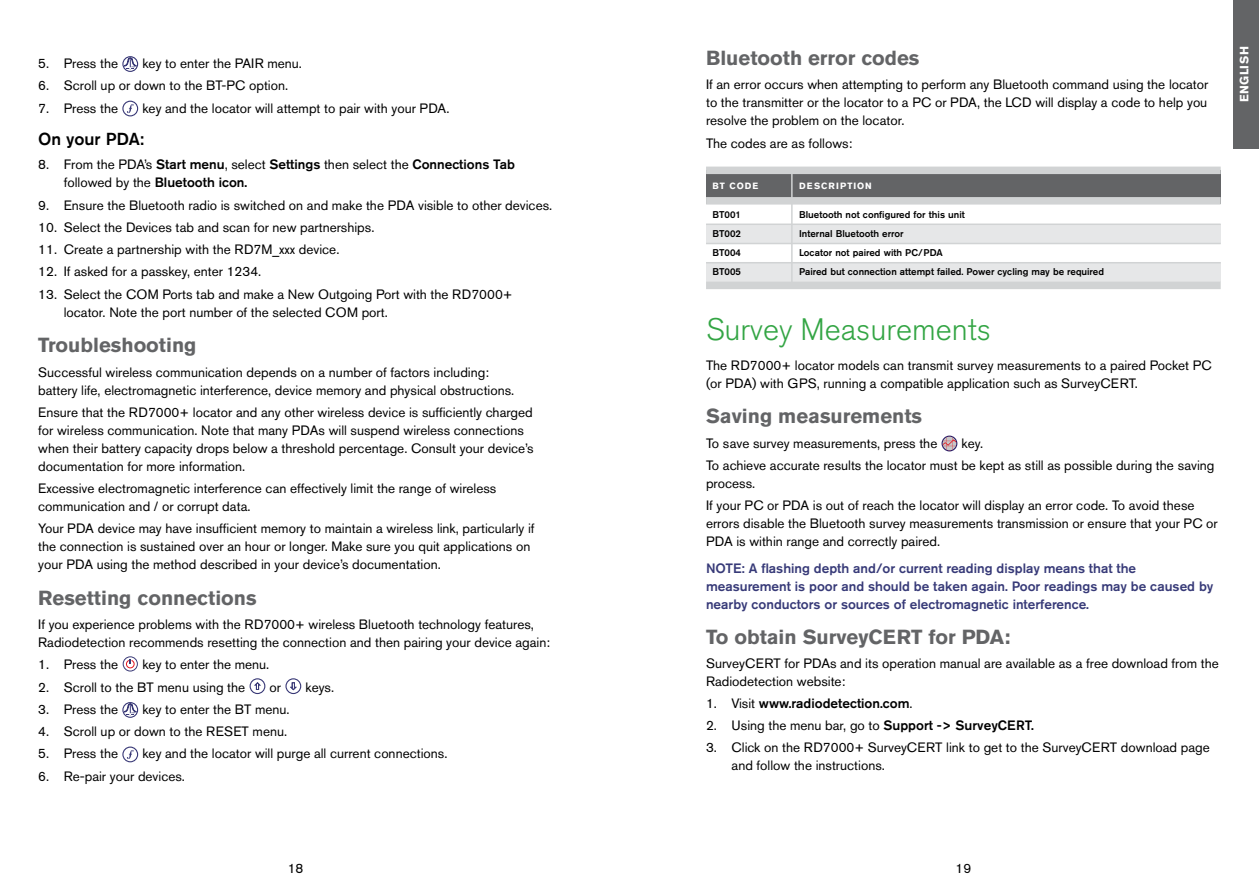
<style>
.page{position:relative;width:1259px;height:893px;background:#fff}
.page>*{position:absolute;margin:0;border:0;box-sizing:border-box;transform-origin:0 0}
.t1{font:300 30.75px "Akzidenz Grotesk BE";color:#33a544}
.t2{font:700 20.25px "Akzidenz Grotesk BE";color:#636466}
.t3{font:500 17.25px "Akzidenz Grotesk BE";color:#000}
.t4{font:13.5px/18px "Akzidenz Grotesk BE";color:#000}
.t5{font:500 13.5px/18px "Akzidenz Grotesk BE";color:#373a78}
.t6{font:500 13.5px "Akzidenz Grotesk BE";color:#000}
.t7{font:700 12px "Akzidenz Grotesk BE";letter-spacing:.05em;color:#fff}
.t8{font:500 9.75px "Akzidenz Grotesk BE";color:#000}
.t9{font:700 9px "Akzidenz Grotesk BE";color:#fff}
.s1{font-weight:500}
.s2{font-weight:400}
</style>
<div class="page">
<div style="left:1233px;top:0;width:26px;height:149px;background:#636466"></div>
<div style="left:706px;top:224px;width:514px;height:19px;background:#e6e7e8"></div>
<div style="left:706px;top:263px;width:514px;height:19px;background:#e6e7e8"></div>
<div style="left:706px;top:170px;width:514px;height:33px;background:#636466"></div>
<hr style="left:791px;top:170px;width:1px;height:114px;background:#d1d3d4">
<svg style="left:122px;top:56px;width:16px;height:16px"></svg>
<svg style="left:123px;top:57px;width:14px;height:14px"></svg>
<svg style="left:124px;top:58px;width:12px;height:11px"></svg>
<svg style="left:122px;top:101px;width:16px;height:15px"></svg>
<div style="left:123px;top:102px;width:14px;height:13px;background:#fff;border-radius:50%"></div>
<svg style="left:127px;top:104px;width:7px;height:9px"></svg>
<svg style="left:123px;top:656px;width:15px;height:15px"></svg>
<svg style="left:124px;top:657px;width:13px;height:13px"></svg>
<svg style="left:126px;top:659px;width:9px;height:9px"></svg>
<svg style="left:250px;top:678px;width:15px;height:16px"></svg>
<svg style="left:251px;top:679px;width:13px;height:14px"></svg>
<svg style="left:285px;top:678px;width:16px;height:16px"></svg>
<svg style="left:287px;top:679px;width:13px;height:14px"></svg>
<svg style="left:122px;top:702px;width:16px;height:16px"></svg>
<svg style="left:123px;top:703px;width:14px;height:14px"></svg>
<svg style="left:124px;top:704px;width:12px;height:11px"></svg>
<svg style="left:122px;top:746px;width:16px;height:16px"></svg>
<div style="left:123px;top:748px;width:14px;height:13px;background:#fff;border-radius:50%"></div>
<svg style="left:127px;top:750px;width:7px;height:9px"></svg>
<div style="left:706px;top:167px;width:514px;height:7px;background:#d1d3d4"></div>
<div style="left:706px;top:197px;width:514px;height:8px;background:#d1d3d4"></div>
<hr style="left:706px;top:224px;width:514px;height:1px;background:#d1d3d4">
<hr style="left:706px;top:243px;width:514px;height:1px;background:#d1d3d4">
<hr style="left:706px;top:262px;width:514px;height:1px;background:#d1d3d4">
<div style="left:706px;top:282px;width:514px;height:7px;background:#d1d3d4"></div>
<svg style="left:941px;top:436px;width:16px;height:15px"></svg>
<svg style="left:942px;top:437px;width:14px;height:13px"></svg>
<p class="t4" style="left:38px;top:54px;width:81px">5. Press the</p>
<p class="t4" style="left:142px;top:54px;width:161px">key to enter the PAIR menu.</p>
<p class="t4" style="left:38px;top:76px;width:251px">6. Scroll up or down to the BT-PC option.</p>
<p class="t4" style="left:38px;top:99px;width:81px">7. Press the</p>
<p class="t4" style="left:142px;top:99px;width:308px">key and the locator will attempt to pair with your PDA.</p>
<p class="t3" style="left:38px;top:128px;width:107px">On your PDA:</p>
<p class="t4" style="left:64px;top:156px;width:453px;text-indent:-26px">8. From the PDA’s <span class="s1">Start menu</span>, select <span class="s1">Settings</span> then select the <span class="s1">Connections Tab </span>followed by the <span class="s1">Bluetooth icon.</span></p>
<p class="t4" style="left:38px;top:196px;width:515px">9. Ensure the Bluetooth radio is switched on and make the PDA visible to other devices.</p>
<p class="t4" style="left:38px;top:218px;width:338px">10. Select the Devices tab and scan for new partnerships.</p>
<p class="t4" style="left:38px;top:240px;width:303px">11. Create a partnership with the RD7M_xxx device.</p>
<p class="t4" style="left:38px;top:263px;width:224px">12. If asked for a passkey, enter 1234.</p>
<p class="t4" style="left:64px;top:285px;width:450px;text-indent:-26px">13. Select the COM Ports tab and make a New Outgoing Port with the RD7000+ locator. Note the port number of the selected COM port.</p>
<h2 class="t2" style="left:38px;top:333px;width:160px">Troubleshooting</h2>
<p class="t4" style="left:38px;top:363px;width:477px">Successful wireless communication depends on a number of factors including: battery life, electromagnetic interference, device memory and physical obstructions.</p>
<p class="t4" style="left:38px;top:403px;width:497px">Ensure that the RD7000+ locator and any other wireless device is sufficiently charged for wireless communication. Note that many PDAs will suspend wireless connections when their battery capacity drops below a threshold percentage. Consult your device’s documentation for more information.</p>
<p class="t4" style="left:38px;top:479px;width:459px">Excessive electromagnetic interference can effectively limit the range of wireless communication and / or corrupt data.</p>
<p class="t4" style="left:38px;top:519px;width:498px">Your PDA device may have insufficient memory to maintain a wireless link, particularly if the connection is sustained over an hour or longer. Make sure you quit applications on your PDA using the method described in your device’s documentation.</p>
<h2 class="t2" style="left:38px;top:586px;width:220px">Resetting connections</h2>
<p class="t4" style="left:38px;top:615px;width:513px">If you experience problems with the RD7000+ wireless Bluetooth technology features,<br>Radiodetection recommends resetting the connection and then pairing your device again:</p>
<p class="t4" style="left:38px;top:656px;width:81px">1. Press the</p>
<p class="t4" style="left:142px;top:656px;width:128px">key to enter the menu.</p>
<p class="t4" style="left:38px;top:678px;width:208px">2. Scroll to the BT menu using the</p>
<p class="t4" style="left:270px;top:678px;width:13px">or</p>
<p class="t4" style="left:305px;top:678px;width:30px">keys.</p>
<p class="t4" style="left:38px;top:700px;width:81px">3. Press the</p>
<p class="t4" style="left:142px;top:700px;width:149px">key to enter the BT menu.</p>
<p class="t4" style="left:38px;top:722px;width:250px">4. Scroll up or down to the RESET menu.</p>
<p class="t4" style="left:38px;top:745px;width:81px">5. Press the</p>
<p class="t4" style="left:142px;top:745px;width:306px">key and the locator will purge all current connections.</p>
<p class="t4" style="left:38px;top:767px;width:148px">6. Re-pair your devices.</p>
<h2 class="t2" style="left:706px;top:46px;width:215px">Bluetooth error codes</h2>
<p class="t4" style="left:706px;top:76px;width:504px;text-align:justify">If an error occurs when attempting to perform any Bluetooth command using the locator to the transmitter or the locator to a PC or PDA, the LCD will display a code to help you resolve the problem on the locator.</p>
<p class="t4" style="left:706px;top:134px;width:148px">The codes are as follows:</p>
<p class="t9" style="left:712px;top:180px;width:31px">BT Code</p>
<p class="t9" style="left:799px;top:180px;width:16px">Description</p>
<p class="t8" style="left:712px;top:208px;width:30px">BT001</p>
<p class="t8" style="left:799px;top:208px;width:167px">Bluetooth not configured for this unit</p>
<p class="t8" style="left:712px;top:227px;width:30px">BT002</p>
<p class="t8" style="left:799px;top:227px;width:106px">Internal Bluetooth error</p>
<p class="t8" style="left:712px;top:247px;width:30px">BT004</p>
<p class="t8" style="left:799px;top:247px;width:145px">Locator not paired with PC/PDA</p>
<p class="t8" style="left:712px;top:266px;width:30px">BT005</p>
<p class="t8" style="left:799px;top:266px;width:306px">Paired but connection attempt failed. Power cycling may be required</p>
<h1 class="t1" style="left:706px;top:312px;width:286px">Survey Measurements</h1>
<p class="t4" style="left:706px;top:356px;width:507px">The RD7000+ locator models can transmit survey measurements to a paired Pocket PC (or PDA) with GPS, running a compatible application such as SurveyCERT.</p>
<h2 class="t2" style="left:706px;top:404px;width:217px">Saving measurements</h2>
<p class="t4" style="left:706px;top:434px;width:233px">To save survey measurements, press the</p>
<p class="t4" style="left:706px;top:432px;width:510px;line-height:22.2px;text-indent:255px">key.<br>To achieve accurate results the locator must be kept as still as possible during the saving</p>
<p class="t4" style="left:706px;top:472px;width:490px;line-height:22.2px">process.<br>If your PC or PDA is out of reach the locator will display an error code. To avoid these</p>
<p class="t4" style="left:706px;top:514px;width:513px">errors disable the Bluetooth survey measurements transmission or ensure that your PC or<br>PDA is within range and correctly paired.</p>
<p class="t5" style="left:706px;top:558px;width:509px">NOTE: A flashing depth and/or current reading display means that the measurement is poor and should be taken again. Poor readings may be caused by nearby conductors or sources of electromagnetic interference.</p>
<h2 class="t2" style="left:706px;top:625px;width:306px">To obtain SurveyCERT for PDA:</h2>
<p class="t4" style="left:706px;top:654px;width:514px">SurveyCERT for PDAs and its operation manual are available as a free download from the<br>Radiodetection website:</p>
<p class="t6" style="left:706px;top:695px;width:208px"><span class="s2">1. Visit</span> www.radiodetection.com<span class="s2">.</span></p>
<p class="t4" style="left:706px;top:716px;width:329px">2. Using the menu bar, go to <span class="s1">Support -&gt; SurveyCERT.</span></p>
<p class="t4" style="left:731px;top:738px;width:480px;text-indent:-26px">3. Click on the RD7000+ SurveyCERT link to get to the SurveyCERT download page and follow the instructions.</p>
<p class="t7" style="left:1237px;top:102px;width:58px;rotate:-90deg">ENGLISH</p>
<p class="t4" style="left:288px;top:859px;width:17px">18</p>
<p class="t4" style="left:955px;top:859px;width:17px">19</p>
</div>
